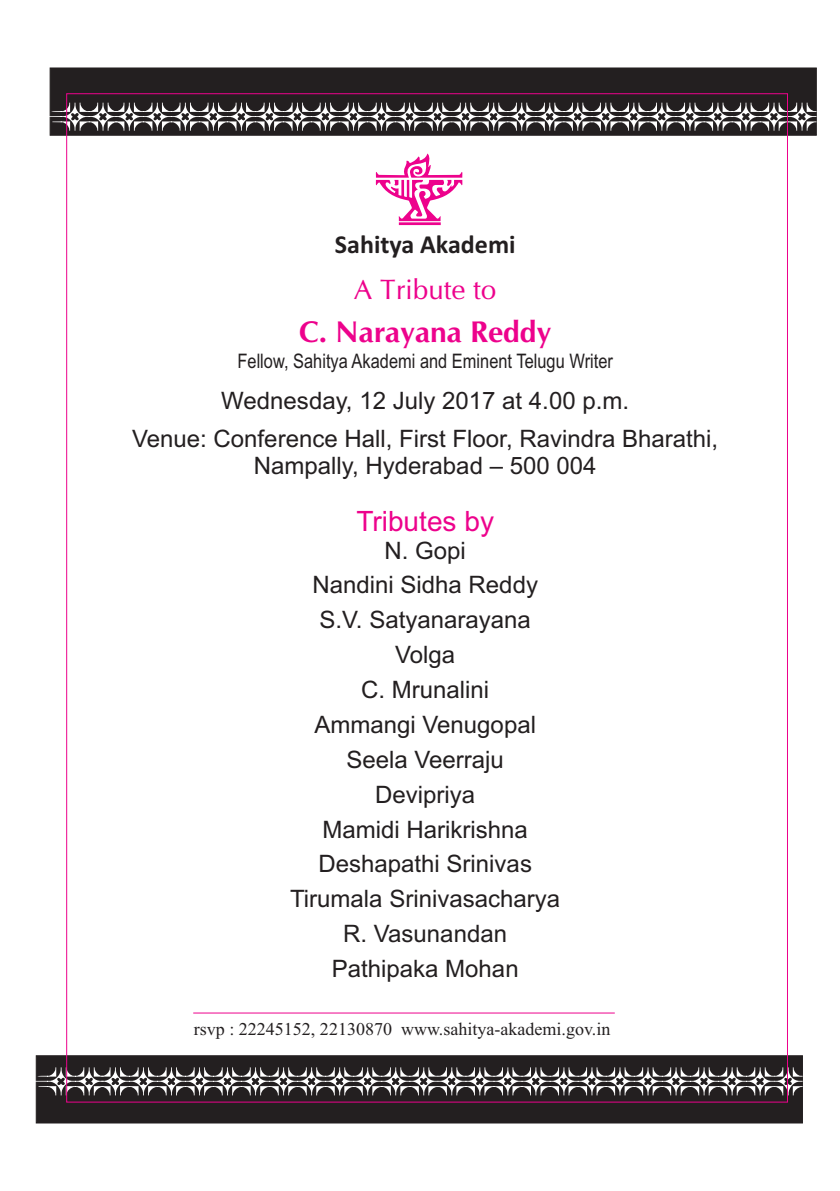
<style>
.page{position:relative;width:840px;height:1191px;background:#fff}
.page>*{position:absolute;margin:0;border:0;box-sizing:border-box;transform-origin:0 0}
.t1{font:700 30px "CG Omega";color:#ed028c}
.t2{font:28px "CG Omega";color:#ed028c}
.t3{font:28px "Arial";color:#ed028c}
.t4{font:700 26px "Calibri";color:#231f20}
.t5{font:24px/34.8px "Arial";color:#231f20;text-align:center}
.t6{font:20px "Arial Narrow";color:#231f20}
.t7{font:18px "Times New Roman";color:#231f20}
</style>
<div class="page">
<svg style="left:36px;top:1055px;width:766px;height:68px;background:#291f23"></svg>
<svg style="left:35px;top:1067px;width:767px;height:28px"></svg>
<svg style="left:50px;top:68px;width:766px;height:68px;background:#291f23"></svg>
<svg style="left:49px;top:103px;width:767px;height:28px"></svg>
<hr style="left:193px;top:1012px;width:421px;height:1px;background:#ed028c">
<svg style="left:375px;top:153px;width:87px;height:72px"></svg>
<p class="t4" style="left:335px;top:233px;width:182px">Sahitya Akademi</p>
<p class="t2" style="left:354px;top:278px;width:144px">A Tribute to</p>
<p class="t1" style="left:299px;top:319px;width:254px">C. Narayana Reddy</p>
<p class="t6" style="left:237px;top:353px;width:377px">Fellow, Sahitya Akademi and Eminent Telugu Writer</p>
<p class="t5" style="left:132px;top:384px;width:587px;line-height:37.6px">Wednesday, 12 July 2017 at 4.00 p.m.<br>Venue: Conference Hall, First Floor, Ravindra Bharathi,</p>
<p class="t5" style="left:254px;top:450px;width:344px">Nampally, Hyderabad – 500 004</p>
<p class="t3" style="left:356px;top:510px;width:139px">Tributes by</p>
<p class="t5" style="left:290px;top:535px;width:271px">N. Gopi<br>Nandini Sidha Reddy<br>S.V. Satyanarayana<br>Volga<br>C. Mrunalini<br>Ammangi Venugopal<br>Seela Veerraju<br>Devipriya<br>Mamidi Harikrishna<br>Deshapathi Srinivas<br>Tirumala Srinivasacharya<br>R. Vasunandan<br>Pathipaka Mohan</p>
<p class="t7" style="left:194px;top:1022px;width:418px">rsvp : 22245152, 22130870 www.sahitya-akademi.gov.in</p>
</div>
